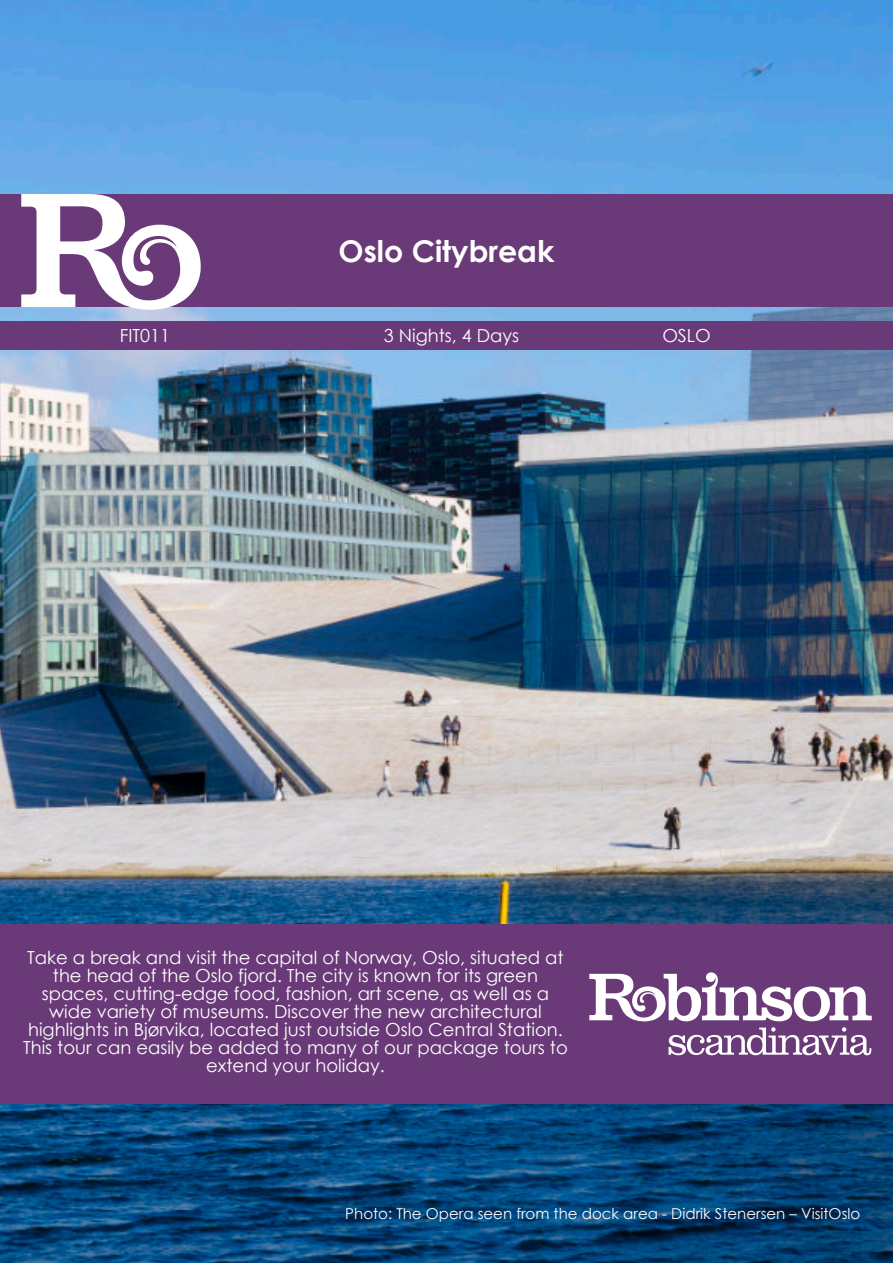
<style>
.page{position:relative;width:893px;height:1263px;background:#fff}
.page>*{position:absolute;margin:0;border:0;box-sizing:border-box;transform-origin:0 0}
.t1{font:700 30px "Century Gothic";color:#fff}
.t2{font:18px/18px "Century Gothic";color:#fff;text-align:center}
.t3{font:15px "Century Gothic";color:#fffcff}
</style>
<div class="page">
<img style="left:0;top:0;width:893px;height:1263px">
<div style="left:0;top:194px;width:893px;height:113px;background:#693a77"></div>
<div style="left:0;top:321px;width:893px;height:28px;background:#693a77"></div>
<svg style="left:21px;top:194px;width:180px;height:116px"></svg>
<div style="left:0;top:924px;width:893px;height:179px;background:#693a77"></div>
<svg style="left:589px;top:972px;width:283px;height:83px"></svg>
<h1 class="t1" style="left:338px;top:239px;width:217px">Oslo Citybreak</h1>
<p class="t2" style="left:120px;top:328px;width:52px">FIT011</p>
<p class="t2" style="left:384px;top:328px;width:137px">3 Nights, 4 Days</p>
<p class="t2" style="left:662px;top:328px;width:50px">OSLO</p>
<p class="t2" style="left:23px;top:950px;width:546px">Take a break and visit the capital of Norway, Oslo, situated at the head of the Oslo fjord. The city is known for its green spaces, cutting-edge food, fashion, art scene, as well as a wide variety of museums. Discover the new architectural highlights in Bjørvika, located just outside Oslo Central Station.<br>This tour can easily be added to many of our package tours to extend your holiday.</p>
<p class="t3" style="left:345px;top:1207px;width:516px">Photo: The Opera seen from the dock area - Didrik Stenersen – VisitOslo</p>
</div>
